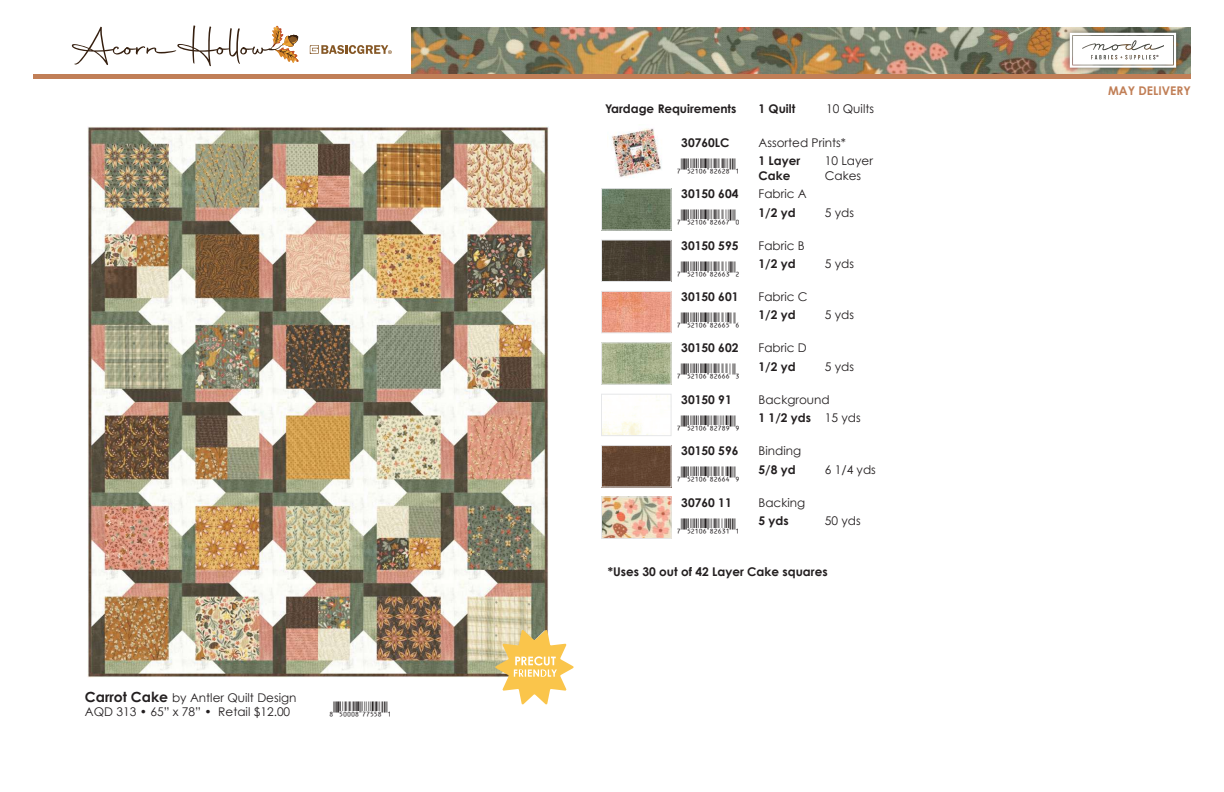
<style>
.page{position:relative;width:1224px;height:792px;background:#fff}
.page>*{position:absolute;margin:0;border:0;box-sizing:border-box;transform-origin:0 0}
.t1{font:16px "UPC Aa";color:#231f20}
.t2{font:12px/14.4px "Century Gothic";color:#231f20}
.t3{font:700 12px "Century Gothic";color:#231f20}
.t4{font:700 12px/14.4px "Century Gothic Pro";color:#231f20}
.t5{font:12px/14.4px "Century Gothic Pro";color:#231f20}
.t6{font:700 12px "Century Gothic";color:#c17f57}
.s1{font-family:"Century Gothic Pro";font-weight:700;font-size:14px}
.s2{font-family:"Century Gothic Pro"}
.s3{font-weight:400}
</style>
<div class="page">
<img style="left:412px;top:27px;width:779px;height:47px">
<div style="left:33px;top:74px;width:1158px;height:5px;background:#c17f57"></div>
<div style="left:1063px;top:26px;width:119px;height:48px;background:#231f20;opacity:.75"></div>
<svg style="left:1070px;top:33px;width:106px;height:35px"></svg>
<svg style="left:310px;top:45px;width:82px;height:9px"></svg>
<svg style="left:72px;top:25px;width:227px;height:41px"></svg>
<img style="left:603px;top:396px;width:65px;height:38px">
<div style="left:601px;top:394px;width:71px;height:42px;border:1px solid #e6e7e9"></div>
<img style="left:603px;top:190px;width:67px;height:39px">
<div style="left:601px;top:188px;width:71px;height:43px;border:1px solid #e6e7e9"></div>
<img style="left:603px;top:242px;width:67px;height:38px">
<div style="left:601px;top:240px;width:71px;height:42px;border:1px solid #e6e7e9"></div>
<img style="left:603px;top:293px;width:67px;height:38px">
<div style="left:601px;top:291px;width:71px;height:42px;border:1px solid #e6e7e9"></div>
<img style="left:603px;top:344px;width:67px;height:39px">
<div style="left:601px;top:342px;width:71px;height:43px;border:1px solid #e6e7e9"></div>
<img style="left:612px;top:128px;width:50px;height:50px">
<div style="left:603px;top:447px;width:67px;height:39px;background:#624531"></div>
<div style="left:601px;top:445px;width:71px;height:43px;border:1px solid #e6e7e9"></div>
<img style="left:603px;top:498px;width:67px;height:39px">
<div style="left:601px;top:496px;width:71px;height:43px;border:1px solid #e6e7e9"></div>
<img style="left:88px;top:126px;width:460px;height:551px">
<svg style="left:495px;top:630px;width:79px;height:75px"></svg>
<p class="t2" style="left:85px;top:690px;width:213px"><span class="s1">Carrot Cake</span> by Antler Quilt Design<br>AQD 313 • 65” x 78” • <span class="s2">Retail $12.00</span></p>
<h1 class="t1" style="left:334px;top:698px;width:56px">)FAAAI|77558R</h1>
<p class="t4" style="left:605px;top:101px;width:133px">Yardage Requirements</p>
<p class="t4" style="left:759px;top:101px;width:38px">1 Quilt</p>
<p class="t5" style="left:826px;top:102px;width:49px">10 Quilts</p>
<p class="t3" style="left:681px;top:133px;width:50px">30760LC</p>
<p class="t2" style="left:759px;top:135px;width:89px">Assorted Prints*</p>
<h1 class="t1" style="left:681px;top:154px;width:56px">(FCBAG|82628R</h1>
<p class="t4" style="left:759px;top:154px;width:43px">1 Layer<br>Cake</p>
<p class="t5" style="left:825px;top:154px;width:50px">10 Layer<br>Cakes</p>
<p class="t3" style="left:681px;top:185px;width:59px">30150 604</p>
<p class="t2" style="left:759px;top:187px;width:50px">Fabric A</p>
<h1 class="t1" style="left:681px;top:205px;width:56px">(FCBAG|82667Q</h1>
<p class="t4" style="left:759px;top:205px;width:39px">1/2 yd</p>
<p class="t5" style="left:825px;top:205px;width:31px">5 yds</p>
<p class="t3" style="left:681px;top:236px;width:59px">30150 595</p>
<p class="t2" style="left:759px;top:238px;width:48px">Fabric B</p>
<h1 class="t1" style="left:681px;top:257px;width:56px">(FCBAG|82663S</h1>
<p class="t4" style="left:759px;top:256px;width:39px">1/2 yd</p>
<p class="t5" style="left:825px;top:256px;width:31px">5 yds</p>
<p class="t3" style="left:681px;top:288px;width:59px">30150 601</p>
<p class="t2" style="left:759px;top:289px;width:51px">Fabric C</p>
<h1 class="t1" style="left:681px;top:308px;width:56px">(FCBAG|82665W</h1>
<p class="t4" style="left:759px;top:308px;width:39px">1/2 yd</p>
<p class="t5" style="left:825px;top:308px;width:31px">5 yds</p>
<p class="t3" style="left:681px;top:339px;width:59px">30150 602</p>
<p class="t2" style="left:759px;top:341px;width:50px">Fabric D</p>
<h1 class="t1" style="left:681px;top:360px;width:56px">(FCBAG|82666T</h1>
<p class="t4" style="left:759px;top:359px;width:39px">1/2 yd</p>
<p class="t5" style="left:825px;top:359px;width:31px">5 yds</p>
<p class="t3" style="left:681px;top:390px;width:52px">30150 91</p>
<p class="t2" style="left:759px;top:392px;width:73px">Background</p>
<h1 class="t1" style="left:681px;top:411px;width:56px">(FCBAG|82789Z</h1>
<p class="t4" style="left:759px;top:410px;width:104px">1 1/2 yds <span class="s3">15 yds</span></p>
<p class="t3" style="left:681px;top:442px;width:59px">30150 596</p>
<p class="t2" style="left:759px;top:443px;width:44px">Binding</p>
<h1 class="t1" style="left:681px;top:462px;width:56px">(FCBAG|82664Z</h1>
<p class="t4" style="left:759px;top:462px;width:39px">5/8 yd</p>
<p class="t5" style="left:825px;top:462px;width:53px">6 1/4 yds</p>
<p class="t3" style="left:681px;top:493px;width:52px">30760 11</p>
<p class="t2" style="left:759px;top:495px;width:48px">Backing</p>
<h1 class="t1" style="left:681px;top:514px;width:56px">(FCBAG|82631R</h1>
<p class="t4" style="left:759px;top:513px;width:32px">5 yds</p>
<p class="t5" style="left:825px;top:513px;width:37px">50 yds</p>
<p class="t3" style="left:608px;top:563px;width:221px">*Uses 30 out of 42 Layer Cake squares</p>
<p class="t6" style="left:1108px;top:81px;width:84px">MAY DELIVERY</p>
</div>
